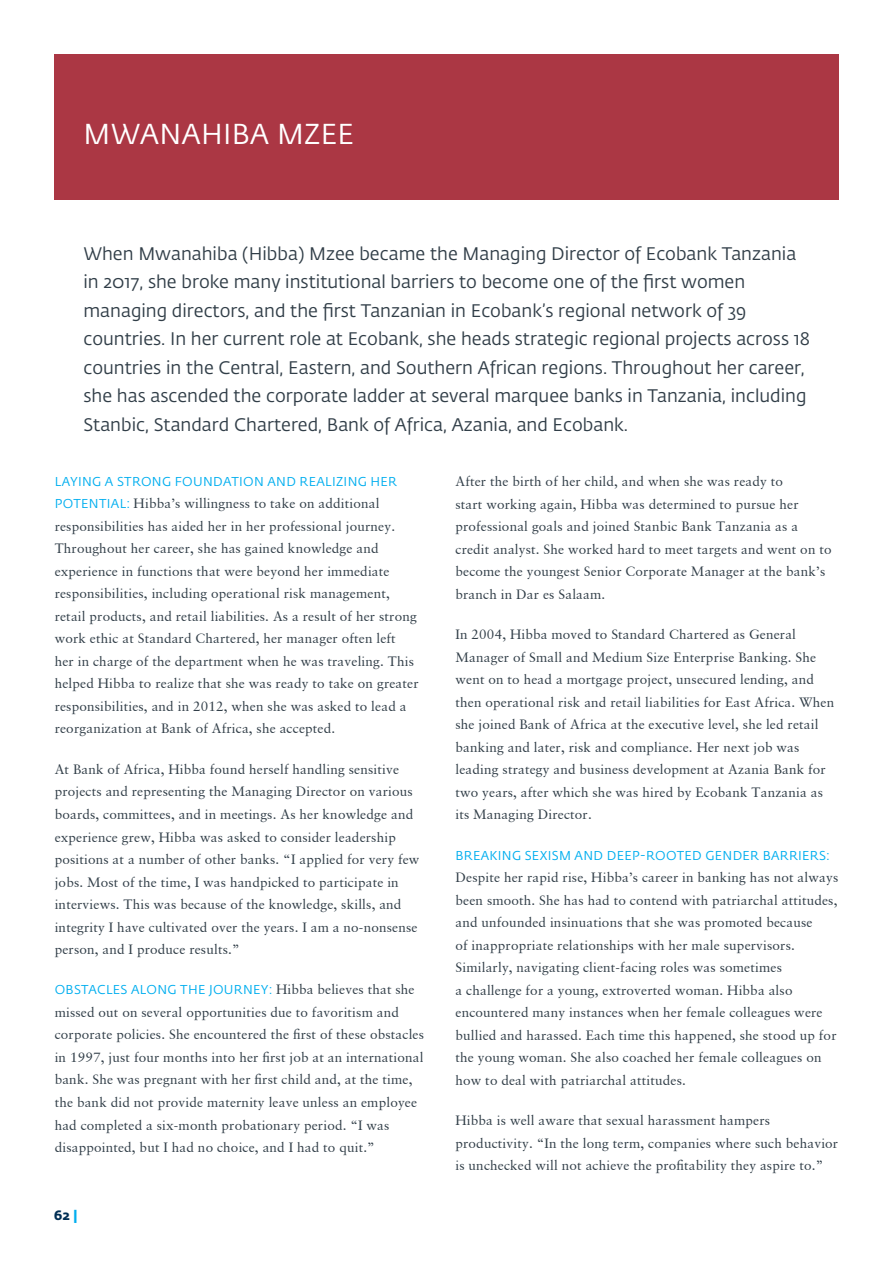
<style>
.page{position:relative;width:893px;height:1263px;background:#fff}
.page>*{position:absolute;margin:0;border:0;box-sizing:border-box;transform-origin:0 0}
.t1{font:28.5px "Fedra Sans Std";letter-spacing:.01em;color:#fff}
.t2{font:18px/28.5px "Fedra Sans Std";color:#313e48}
.t3{font:13.5px/22.5px "Sabon";letter-spacing:.015em;color:#313e48}
.t4{font:700 13.5px "Fedra Sans Std";color:#002e54}
.t5{font:12.75px "Fedra Sans Std";letter-spacing:.025em;color:#00aeef}
.s1{font-family:"Fedra Sans Std";font-size:12.75px;color:#00aeef}
.s2{font-family:"Sabon";font-size:13.5px;color:#313e48}
.s3{color:#00aeef}
</style>
<div class="page">
<div style="left:55px;top:54px;width:784px;height:145px;background:#ab3744"></div>
<h1 class="t1" style="left:84px;top:117px;width:272px">MWANAHIBA MZEE</h1>
<p class="t2" style="left:83px;top:240px;width:728px">When Mwanahiba (Hibba) Mzee became the Managing Director of Ecobank Tanzania in 2017, she broke many institutional barriers to become one of the first women managing directors, and the first Tanzanian in Ecobank’s regional network of 39 countries. In her current role at Ecobank, she heads strategic regional projects across 18 countries in the Central, Eastern, and Southern African regions. Throughout her career, she has ascended the corporate ladder at several marquee banks in Tanzania, including Stanbic, Standard Chartered, Bank of Africa, Azania, and Ecobank.</p>
<p class="t5" style="left:55px;top:474px;width:344px">LAYING A STRONG FOUNDATION AND REALIZING HER</p>
<p class="t3" style="left:55px;top:492px;width:365px"><span class="s1">POTENTIAL:</span> Hibba’s willingness to take on additional responsibilities has aided her in her professional journey.<br>Throughout her career, she has gained knowledge and experience in functions that were beyond her immediate responsibilities, including operational risk management, retail products, and retail liabilities. As a result of her strong work ethic at Standard Chartered, her manager often left<br>her in charge of the department when he was traveling. This helped Hibba to realize that she was ready to take on greater responsibilities, and in 2012, when she was asked to lead a reorganization at Bank of Africa, she accepted.</p>
<p class="t3" style="left:55px;top:758px;width:366px">At Bank of Africa, Hibba found herself handling sensitive projects and representing the Managing Director on various boards, committees, and in meetings. As her knowledge and experience grew, Hibba was asked to consider leadership positions at a number of other banks. “I applied for very few jobs. Most of the time, I was handpicked to participate in interviews. This was because of the knowledge, skills, and integrity I have cultivated over the years. I am a no-nonsense person, and I produce results.”</p>
<p class="t5" style="left:55px;top:982px;width:361px">OBSTACLES ALONG THE JOURNEY: <span class="s2">Hibba believes that she</span></p>
<p class="t3" style="left:55px;top:1001px;width:371px">missed out on several opportunities due to favoritism and corporate policies. She encountered the first of these obstacles in 1997, just four months into her first job at an international bank. She was pregnant with her first child and, at the time, the bank did not provide maternity leave unless an employee had completed a six-month probationary period. “I was disappointed, but I had no choice, and I had to quit.”</p>
<p class="t4" style="left:54px;top:1206px;width:25px">62 <span class="s3">|</span></p>
<p class="t3" style="left:455px;top:470px;width:378px">After the birth of her child, and when she was ready to<br>start working again, Hibba was determined to pursue her professional goals and joined Stanbic Bank Tanzania as a credit analyst. She worked hard to meet targets and went on to become the youngest Senior Corporate Manager at the bank’s branch in Dar es Salaam.</p>
<p class="t3" style="left:455px;top:623px;width:380px">In 2004, Hibba moved to Standard Chartered as General Manager of Small and Medium Size Enterprise Banking. She went on to head a mortgage project, unsecured lending, and then operational risk and retail liabilities for East Africa. When she joined Bank of Africa at the executive level, she led retail banking and later, risk and compliance. Her next job was leading strategy and business development at Azania Bank for two years, after which she was hired by Ecobank Tanzania as its Managing Director.</p>
<p class="t5" style="left:456px;top:847px;width:376px">BREAKING SEXISM AND DEEP-ROOTED GENDER BARRIERS:</p>
<p class="t3" style="left:455px;top:866px;width:384px">Despite her rapid rise, Hibba’s career in banking has not always been smooth. She has had to contend with patriarchal attitudes, and unfounded insinuations that she was promoted because<br>of inappropriate relationships with her male supervisors.<br>Similarly, navigating client-facing roles was sometimes<br>a challenge for a young, extroverted woman. Hibba also encountered many instances when her female colleagues were bullied and harassed. Each time this happened, she stood up for the young woman. She also coached her female colleagues on how to deal with patriarchal attitudes.</p>
<p class="t3" style="left:455px;top:1109px;width:384px">Hibba is well aware that sexual harassment hampers productivity. “In the long term, companies where such behavior is unchecked will not achieve the profitability they aspire to.”</p>
</div>
